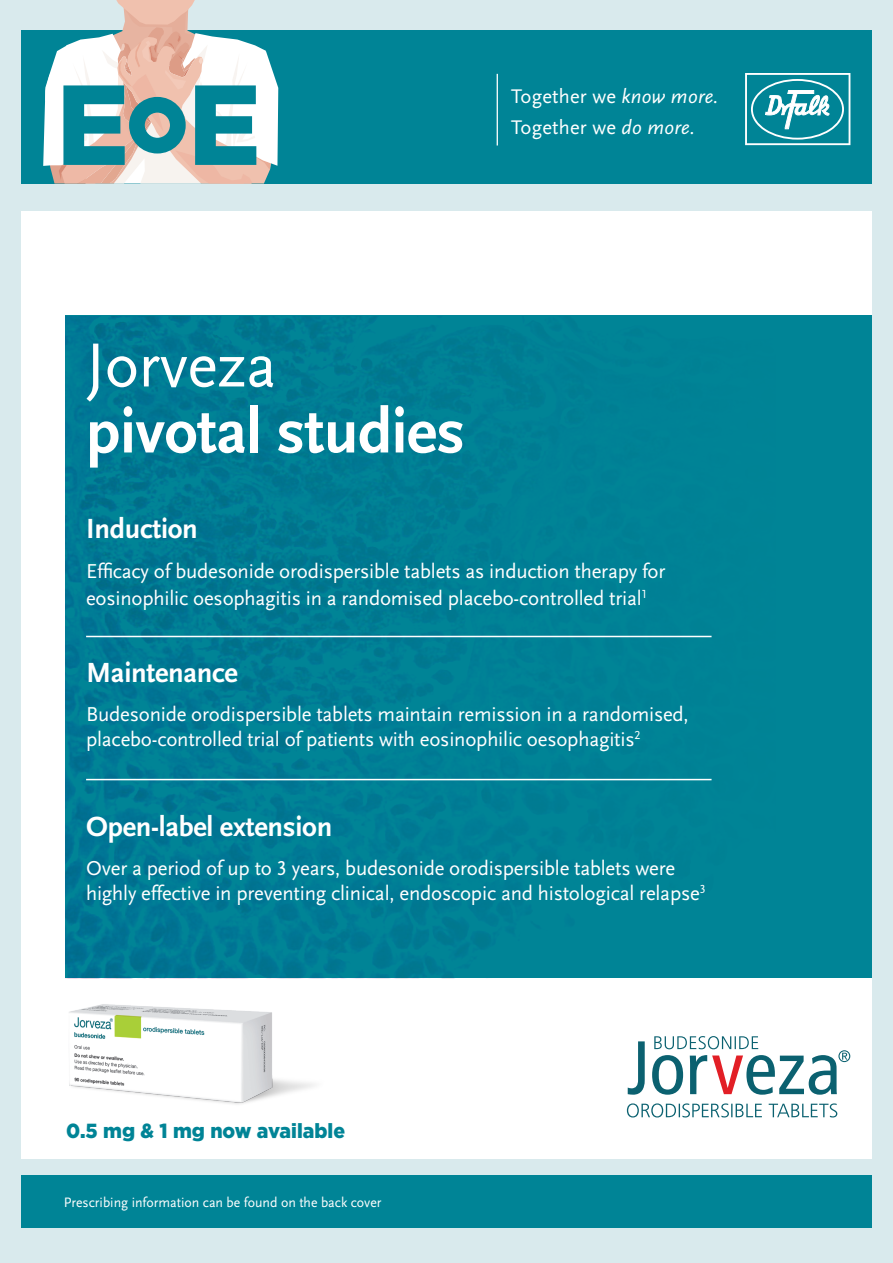
<style>
.page{position:relative;width:893px;height:1263px;background:#d9eaed}
.page>*{position:absolute;margin:0;border:0;box-sizing:border-box;transform-origin:0 0}
.t1{font:900 113.55px "Gotham";color:#008496;scale:.95 1}
.t2{font:700 64.95px "Scala Sans LF";letter-spacing:-.01em;color:#fff}
.t3{font:64.95px "Scala Sans LF";letter-spacing:-.01em;color:#fff}
.t4{font:700 28.95px "Scala Sans LF";letter-spacing:-.01em;color:#fff}
.t5{font:21px/25.5px "Scala Sans LF";letter-spacing:-.01em;color:#fff}
.t6{font:20.55px "Scala Sans LF";letter-spacing:.01em;color:#fff}
.t7{font:900 20.4px "Gotham";color:#008496;scale:.95 1}
.t8{font:14.25px "Scala Sans LF";color:#fff}
.s1{font-style:italic}
</style>
<div class="page">
<div style="left:21px;top:211px;width:851px;height:948px;background:#fff"></div>
<div style="left:65px;top:316px;width:807px;height:662px;background:#008496"></div>
<img style="left:66px;top:317px;width:646px;height:661px">
<div style="left:21px;top:1176px;width:851px;height:52px;background:#008496"></div>
<hr style="left:86px;top:636px;width:625px;height:1px;background:#fff">
<hr style="left:86px;top:779px;width:625px;height:1px;background:#fff">
<div style="left:21px;top:30px;width:851px;height:154px;background:#008496"></div>
<svg style="left:745px;top:73px;width:105px;height:72px"></svg>
<hr style="left:497px;top:74px;width:1px;height:71px;background:#fff">
<svg style="left:43px;top:0;width:235px;height:184px"></svg>
<div style="left:129px;top:97px;width:57px;height:56px;border:16px solid #008496;border-radius:50%"></div>
<svg style="left:626px;top:1036px;width:224px;height:81px"></svg>
<img style="left:69px;top:1004px;width:245px;height:100px">
<svg style="left:115px;top:1016px;width:26px;height:22px"></svg>
<h1 class="t1" style="left:57px;top:59px;width:216px">E E</h1>
<p class="t6" style="left:511px;top:86px;width:209px">Together we <span class="s1">know more.</span></p>
<p class="t6" style="left:511px;top:116px;width:186px">Together we <span class="s1">do more.</span></p>
<h2 class="t3" style="left:86px;top:330px;width:192px">Jorveza</h2>
<h2 class="t2" style="left:86px;top:396px;width:380px">pivotal studies</h2>
<h3 class="t4" style="left:86px;top:513px;width:113px">Induction</h3>
<p class="t5" style="left:86px;top:558px;width:581px;line-height:27px">Efficacy of budesonide orodispersible tablets as induction therapy for eosinophilic oesophagitis in a randomised placebo-controlled trial<sup>1</sup></p>
<h3 class="t4" style="left:86px;top:657px;width:153px">Maintenance</h3>
<p class="t5" style="left:86px;top:701px;width:604px">Budesonide orodispersible tablets maintain remission in a randomised, placebo-controlled trial of patients with eosinophilic oesophagitis<sup>2</sup></p>
<h3 class="t4" style="left:86px;top:811px;width:248px">Open-label extension</h3>
<p class="t5" style="left:86px;top:855px;width:621px">Over a period of up to 3 years, budesonide orodispersible tablets were highly effective in preventing clinical, endoscopic and histological relapse<sup>3</sup></p>
<p class="t7" style="left:66px;top:1119px;width:295px">0.5 mg &amp; 1 mg now available</p>
<p class="t8" style="left:64px;top:1194px;width:319px">Prescribing information can be found on the back cover</p>
</div>
